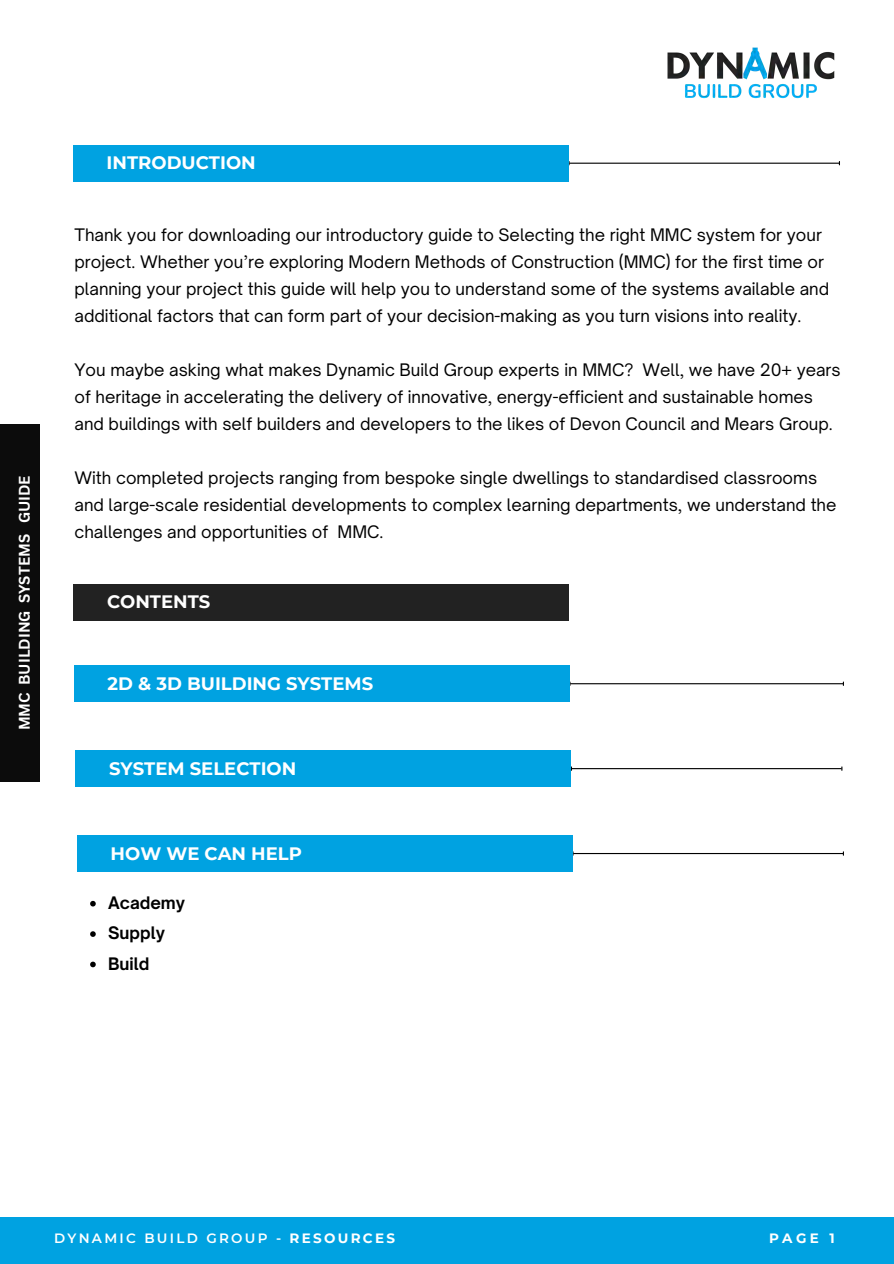
<style>
.page{position:relative;width:894px;height:1264px;background:#fff}
.page>*{position:absolute;margin:0;border:0;box-sizing:border-box;transform-origin:0 0}
.t1{font:700 18px "Montserrat";color:#fff}
.t2{font:16.5px/27px "Open Sauce One";color:#000}
.t3{font:700 16.5px "Open Sauce One";color:#000}
.t4{font:700 15px "Canva Sans";color:#fff}
.t5{font:600 13.5px "Montserrat";letter-spacing:.17em;color:#fff}
.t6{font:700 13.5px "Montserrat";color:#fff}
.s1{font-weight:700}
</style>
<div class="page">
<div style="left:0;top:1217px;width:893px;height:46px;background:#00a2e1"></div>
<img style="left:667px;top:47px;width:168px;height:52px">
<hr style="left:569px;top:163px;width:269px;height:1px;background:#000">
<div style="left:73px;top:145px;width:495px;height:36px;background:#00a2e1"></div>
<div style="left:0;top:424px;width:40px;height:357px;background:#0c0c0c"></div>
<div style="left:73px;top:584px;width:495px;height:36px;background:#222"></div>
<hr style="left:570px;top:683px;width:272px;height:1px;background:#000">
<div style="left:74px;top:665px;width:495px;height:37px;background:#00a2e1"></div>
<hr style="left:571px;top:768px;width:270px;height:1px;background:#000">
<div style="left:75px;top:750px;width:495px;height:37px;background:#00a2e1"></div>
<hr style="left:573px;top:853px;width:269px;height:1px;background:#000">
<div style="left:77px;top:835px;width:495px;height:36px;background:#00a2e1"></div>
<svg style="left:90px;top:900px;width:6px;height:6px"></svg>
<svg style="left:90px;top:931px;width:6px;height:5px"></svg>
<svg style="left:90px;top:961px;width:6px;height:6px"></svg>
<p class="t4" style="left:14px;top:730px;width:256px;rotate:-90deg">MMC BUILDING SYSTEMS GUIDE</p>
<p class="t1" style="left:107px;top:152px;width:151px">INTRODUCTION</p>
<p class="t2" style="left:74px;top:221px;width:756px">Thank you for downloading our introductory guide to Selecting the right MMC system for your project. Whether you’re exploring Modern Methods of Construction (MMC) for the first time or planning your project this guide will help you to understand some of the systems available and additional factors that can form part of your decision-making as you turn visions into reality.</p>
<h1 class="t2" style="left:74px;top:356px;width:767px">You maybe asking what makes Dynamic Build Group experts in MMC? Well, we have 20+ years of heritage in accelerating the delivery of innovative, energy-efficient and sustainable homes and buildings with self builders and developers to the likes of Devon Council and Mears Group.</h1>
<p class="t2" style="left:74px;top:464px;width:763px">With completed projects ranging from bespoke single dwellings to standardised classrooms and large-scale residential developments to complex learning departments, we understand the challenges and opportunities of MMC.</p>
<h2 class="t1" style="left:107px;top:591px;width:105px">CONTENTS</h2>
<h2 class="t1" style="left:107px;top:672px;width:267px">2D &amp; 3D BUILDING SYSTEMS</h2>
<h2 class="t1" style="left:109px;top:757px;width:189px">SYSTEM SELECTION</h2>
<h1 class="t1" style="left:111px;top:842px;width:193px">HOW WE CAN HELP</h1>
<h1 class="t3" style="left:108px;top:892px;width:79px">Academy</h1>
<p class="t3" style="left:108px;top:922px;width:58px">Supply</p>
<h1 class="t3" style="left:108px;top:953px;width:43px">Build</h1>
<h1 class="t5" style="left:54px;top:1230px;width:342px">DYNAMIC BUILD GROUP - <span class="s1">RESOURCES</span></h1>
<h3 class="t6" style="left:768px;top:1230px;width:67px">PAGE 1</h3>
</div>
